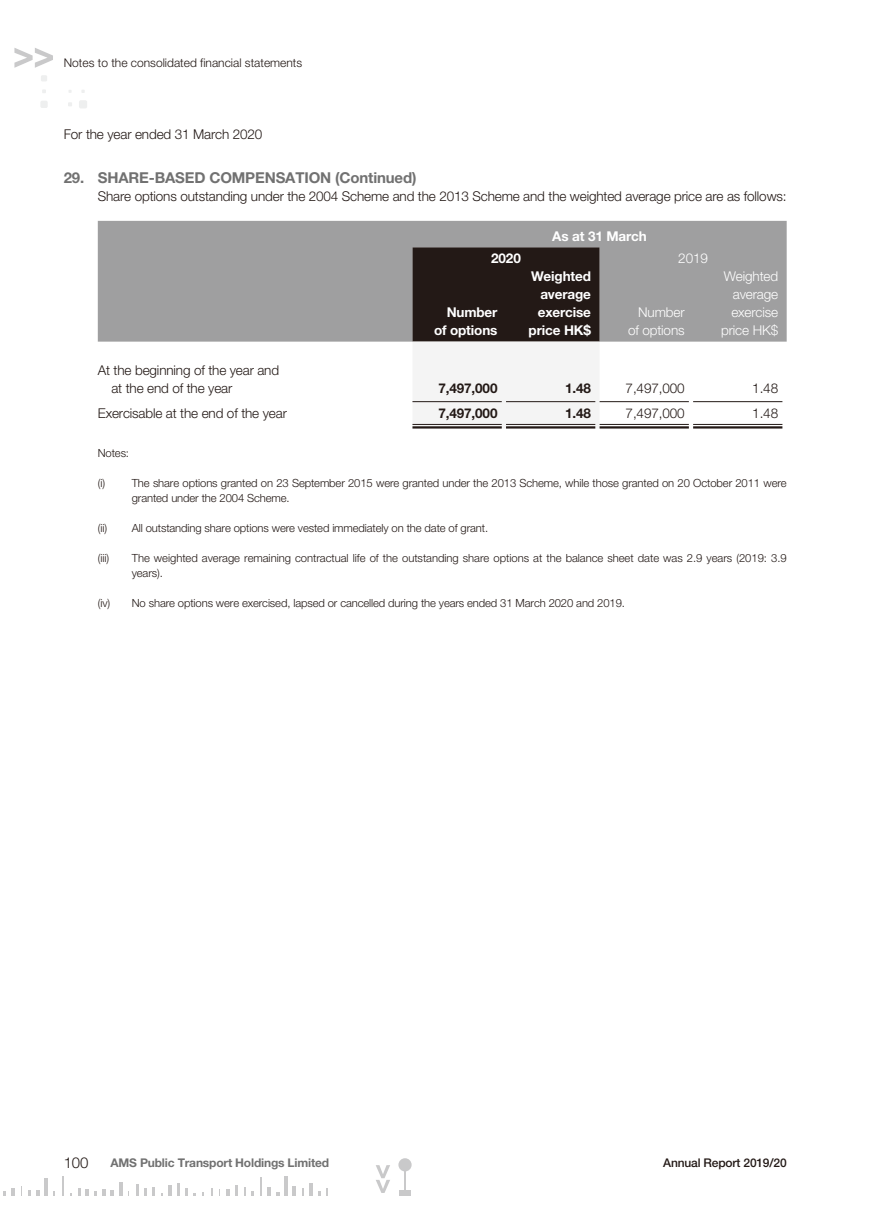
<style>
.page{position:relative;width:893px;height:1212px;background:#fff}
.page>*{position:absolute;margin:0;border:0;box-sizing:border-box;transform-origin:0 0}
.t1{font:700 15px "Helvetica Neue LT Std";letter-spacing:-.01em;color:#717171}
.t2{font:300 15px "Helvetica Neue LT Std";color:#231916}
.t3{font:300 13.5px/18px "Helvetica Neue LT Std";letter-spacing:-.01em;color:#231916}
.t4{font:700 13.5px/18px "Helvetica Neue LT Std";letter-spacing:-.01em;color:#fff;text-align:right}
.t5{font:300 13.5px/18px "Helvetica Neue LT Std";letter-spacing:-.01em;color:#fff;text-align:right}
.t6{font:700 13.5px "Helvetica Neue LT Std";letter-spacing:-.01em;color:#231916}
.t7{font:300 12px "Helvetica Neue LT Std";color:#231916}
.t8{font:700 12px "Helvetica Neue LT Std";letter-spacing:-.015em;color:#717171}
.t9{font:500 12px "Helvetica Neue LT Std";letter-spacing:-.015em;color:#231916}
.t10{font:300 11.25px/15px "Helvetica Neue LT Std";letter-spacing:-.01em;color:#231916}
</style>
<div class="page">
<svg style="left:3px;top:1188px;width:12px;height:7px"></svg>
<svg style="left:28px;top:1190px;width:12px;height:5px"></svg>
<hr style="left:44px;top:1178px;width:4px;height:17px;background:#c9c9ca">
<svg style="left:62px;top:1176px;width:1px;height:19px"></svg>
<svg style="left:78px;top:1188px;width:2px;height:7px"></svg>
<svg style="left:86px;top:1182px;width:36px;height:13px"></svg>
<svg style="left:136px;top:1184px;width:2px;height:11px"></svg>
<svg style="left:144px;top:1187px;width:11px;height:8px"></svg>
<hr style="left:168px;top:1185px;width:4px;height:10px;background:#c9c9ca">
<svg style="left:177px;top:1183px;width:11px;height:12px"></svg>
<svg style="left:226px;top:1185px;width:11px;height:10px"></svg>
<svg style="left:244px;top:1187px;width:2px;height:8px"></svg>
<svg style="left:260px;top:1177px;width:2px;height:18px"></svg>
<svg style="left:268px;top:1187px;width:11px;height:8px"></svg>
<hr style="left:284px;top:1176px;width:4px;height:19px;background:#c9c9ca">
<svg style="left:293px;top:1186px;width:3px;height:9px"></svg>
<svg style="left:309px;top:1183px;width:3px;height:12px"></svg>
<svg style="left:376px;top:1165px;width:14px;height:28px"></svg>
<div style="left:398px;top:1158px;width:14px;height:13px;background:#c9c9ca;border-radius:50%"></div>
<hr style="left:404px;top:1169px;width:2px;height:22px;background:#c9c9ca">
<div style="left:399px;top:1190px;width:12px;height:5px;background:#c9c9ca"></div>
<svg style="left:14px;top:48px;width:39px;height:20px"></svg>
<div style="left:40px;top:101px;width:8px;height:7px;background:#eeefef;border-radius:2px"></div>
<svg style="left:68px;top:102px;width:4px;height:4px"></svg>
<svg style="left:41px;top:75px;width:6px;height:6px"></svg>
<div style="left:79px;top:100px;width:8px;height:8px;background:#eeefef;border-radius:2px"></div>
<svg style="left:42px;top:90px;width:4px;height:3px"></svg>
<div style="left:98px;top:221px;width:689px;height:121px;background:#9f9fa0"></div>
<svg style="left:412px;top:247px;width:188px;height:181px"></svg>
<hr style="left:412px;top:401px;width:90px;height:1px;background:#231916">
<hr style="left:506px;top:401px;width:89px;height:1px;background:#231916">
<hr style="left:600px;top:401px;width:89px;height:1px;background:#231916">
<hr style="left:693px;top:401px;width:89px;height:1px;background:#231916">
<hr style="left:412px;top:424px;width:90px;height:1px;background:#231916">
<hr style="left:412px;top:426px;width:90px;height:2px;background:#231916">
<hr style="left:506px;top:424px;width:89px;height:1px;background:#231916">
<hr style="left:506px;top:426px;width:89px;height:2px;background:#231916">
<hr style="left:600px;top:424px;width:89px;height:1px;background:#231916">
<hr style="left:600px;top:426px;width:89px;height:2px;background:#231916">
<hr style="left:693px;top:424px;width:89px;height:1px;background:#231916">
<hr style="left:693px;top:426px;width:89px;height:2px;background:#231916">
<p class="t7" style="left:64px;top:59px;width:240px">Notes to the consolidated financial statements</p>
<p class="t3" style="left:64px;top:127px;width:200px">For the year ended 31 March 2020</p>
<h1 class="t1" style="left:64px;top:172px;width:354px">29. SHARE-BASED COMPENSATION (Continued)</h1>
<p class="t3" style="left:98px;top:188px;width:690px">Share options outstanding under the 2004 Scheme and the 2013 Scheme and the weighted average price are as follows:</p>
<p class="t4" style="left:552px;top:229px;width:96px">As at 31 March</p>
<p class="t4" style="left:491px;top:251px;width:31px">2020</p>
<p class="t5" style="left:678px;top:251px;width:31px">2019</p>
<p class="t3" style="left:111px;top:363px;width:169px;text-indent:-14px">At the beginning of the year and at the end of the year</p>
<p class="t4" style="left:434px;top:305px;width:65px">Number of options</p>
<p class="t4" style="left:529px;top:269px;width:64px">Weighted average exercise price HK$</p>
<p class="t5" style="left:628px;top:305px;width:58px">Number of options</p>
<p class="t5" style="left:721px;top:269px;width:58px">Weighted average exercise price HK$</p>
<p class="t6" style="left:439px;top:384px;width:60px">7,497,000</p>
<p class="t6" style="left:565px;top:384px;width:27px">1.48</p>
<p class="t3" style="left:626px;top:381px;width:60px">7,497,000</p>
<p class="t3" style="left:752px;top:381px;width:27px">1.48</p>
<p class="t3" style="left:98px;top:406px;width:191px">Exercisable at the end of the year</p>
<p class="t6" style="left:439px;top:408px;width:60px">7,497,000</p>
<p class="t6" style="left:565px;top:408px;width:27px">1.48</p>
<p class="t3" style="left:626px;top:406px;width:60px">7,497,000</p>
<p class="t3" style="left:752px;top:406px;width:27px">1.48</p>
<p class="t10" style="left:98px;top:447px;width:33px">Notes:</p>
<p class="t10" style="left:132px;top:477px;width:656px;text-indent:-34px">(i) The share options granted on 23 September 2015 were granted under the 2013 Scheme, while those granted on 20 October 2011 were granted under the 2004 Scheme.</p>
<p class="t10" style="left:98px;top:522px;width:11px">(ii)</p>
<p class="t10" style="left:132px;top:522px;width:358px">All outstanding share options were vested immediately on the date of grant.</p>
<p class="t10" style="left:98px;top:552px;width:13px">(iii)</p>
<p class="t10" style="left:132px;top:552px;width:656px">The weighted average remaining contractual life of the outstanding share options at the balance sheet date was 2.9 years (2019: 3.9 years).</p>
<p class="t10" style="left:98px;top:597px;width:14px">(iv)</p>
<p class="t10" style="left:132px;top:597px;width:495px">No share options were exercised, lapsed or cancelled during the years ended 31 March 2020 and 2019.</p>
<h1 class="t2" style="left:64px;top:1157px;width:26px">100</h1>
<p class="t8" style="left:111px;top:1158px;width:220px">AMS Public Transport Holdings Limited</p>
<p class="t9" style="left:663px;top:1158px;width:125px">Annual Report 2019/20</p>
</div>
